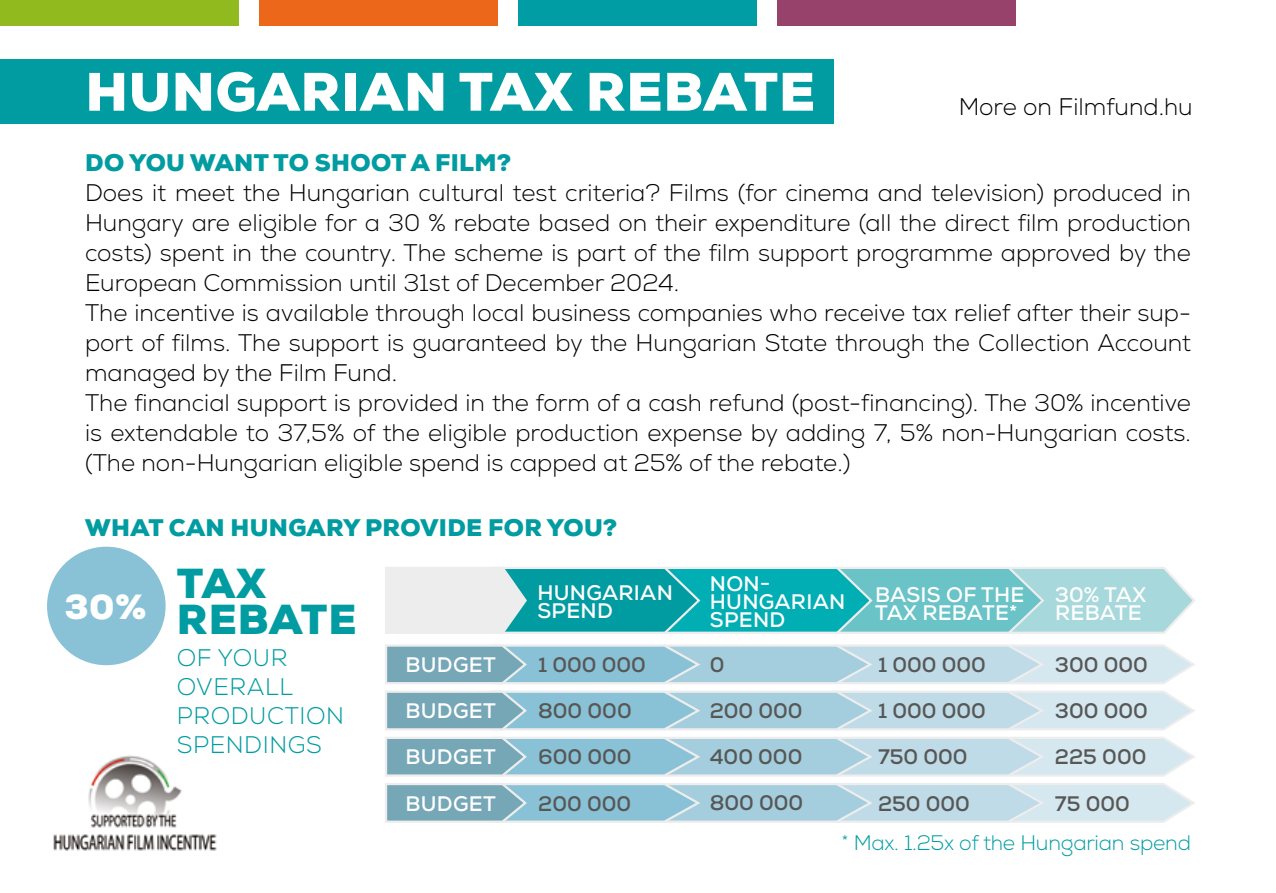
<style>
.page{position:relative;width:1276px;height:893px;background:#fff}
.page>*{position:absolute;margin:0;border:0;box-sizing:border-box;transform-origin:0 0}
.t1{font:900 54px "Nexa";letter-spacing:.015em;color:#fff}
.t2{font:900 42px/36px "Nexa";letter-spacing:.025em;color:#009ca1}
.t3{font:900 34.8px "Nexa";color:#fff}
.t4{font:300 24px/30px "Nexa";color:#000}
.t5{font:900 24px "Nexa";letter-spacing:.015em;color:#009ca1}
.t6{font:300 24px/28.8px "Nexa";letter-spacing:.025em;color:#009ca1}
.t7{font:700 21px/45.9px "Nexa";color:#575756}
.t8{font:700 21px/18px "Nexa";letter-spacing:.015em;color:#fff}
.t9{font:300 21px "Nexa";letter-spacing:-.01em;color:#009ca1}
</style>
<div class="page">
<div style="left:0;top:60px;width:833px;height:64px;background:#009ca1"></div>
<img style="left:53px;top:755px;width:164px;height:96px">
<div style="left:47px;top:547px;width:119px;height:118px;background:#89c2d6;border-radius:50%"></div>
<svg style="left:385px;top:567px;width:810px;height:67px;background:#6cc5c9"></svg>
<svg style="left:385px;top:644px;width:810px;height:179px;background:#bad7e1"></svg>
<div style="left:0;top:0;width:238px;height:26px;background:#90ba1e"></div>
<div style="left:518px;top:0;width:239px;height:26px;background:#009ea4"></div>
<div style="left:778px;top:0;width:238px;height:26px;background:#96426b"></div>
<div style="left:259px;top:0;width:238px;height:26px;background:#ec671a"></div>
<h1 class="t1" style="left:85px;top:57px;width:731px">HUNGARIAN TAX REBATE</h1>
<p class="t4" style="left:959px;top:93px;width:235px">More on Filmfund.hu</p>
<p class="t5" style="left:85px;top:147px;width:427px">DO YOU WANT TO SHOOT A FILM?</p>
<p class="t4" style="left:85px;top:178px;width:1107px">Does it meet the Hungarian cultural test criteria? Films (for cinema and television) produced in Hungary are eligible for a 30 % rebate based on their expenditure (all the direct film production costs) spent in the country. The scheme is part of the film support programme approved by the European Commission until 31st of December 2024.<br>The incentive is available through local business companies who receive tax relief after their sup&shy;port of films. The support is guaranteed by the Hungarian State through the Collection Account managed by the Film Fund.<br>The financial support is provided in the form of a cash refund (post-financing). The 30% incentive is extendable to 37,5% of the eligible production expense by adding 7, 5% non-Hungarian costs. (The non-Hungarian eligible spend is capped at 25% of the rebate.)</p>
<p class="t5" style="left:85px;top:512px;width:533px">WHAT CAN HUNGARY PROVIDE FOR YOU?</p>
<h3 class="t3" style="left:65px;top:585px;width:83px">30%</h3>
<h2 class="t2" style="left:177px;top:566px;width:181px">TAX<br>REBATE</h2>
<p class="t6" style="left:177px;top:644px;width:169px">OF YOUR<br>OVERALL<br>PRODUCTION<br>SPENDINGS</p>
<p class="t8" style="left:405px;top:655px;width:92px">BUDGET</p>
<p class="t8" style="left:405px;top:688px;width:92px;line-height:45.6px">BUDGET<br>BUDGET</p>
<p class="t8" style="left:405px;top:794px;width:92px">BUDGET</p>
<p class="t8" style="left:537px;top:583px;width:137px">HUNGARIAN<br>SPEND</p>
<p class="t7" style="left:538px;top:642px;width:109px">1 000 000</p>
<p class="t7" style="left:538px;top:688px;width:95px">800 000<br>600 000</p>
<p class="t7" style="left:538px;top:780px;width:94px">200 000</p>
<p class="t8" style="left:710px;top:575px;width:137px">NON-<br>HUNGARIAN<br>SPEND</p>
<p class="t7" style="left:709px;top:642px;width:16px">0</p>
<p class="t7" style="left:709px;top:688px;width:95px;text-align:justify">200 000<br>400 000<br>800 000</p>
<p class="t8" style="left:875px;top:585px;width:151px">BASIS OF THE<br>TAX REBATE*</p>
<p class="t7" style="left:878px;top:642px;width:109px">1 000 000</p>
<p class="t7" style="left:878px;top:688px;width:109px">1 000 000<br>750 000</p>
<p class="t7" style="left:878px;top:780px;width:93px">250 000</p>
<p class="t8" style="left:1055px;top:585px;width:93px">30% TAX<br>REBATE</p>
<p class="t7" style="left:1055px;top:642px;width:94px">300 000</p>
<p class="t7" style="left:1055px;top:688px;width:94px">300 000<br>225 000</p>
<p class="t7" style="left:1055px;top:780px;width:76px">75 000</p>
<p class="t9" style="left:841px;top:831px;width:351px">* Max. 1.25x of the Hungarian spend</p>
</div>
